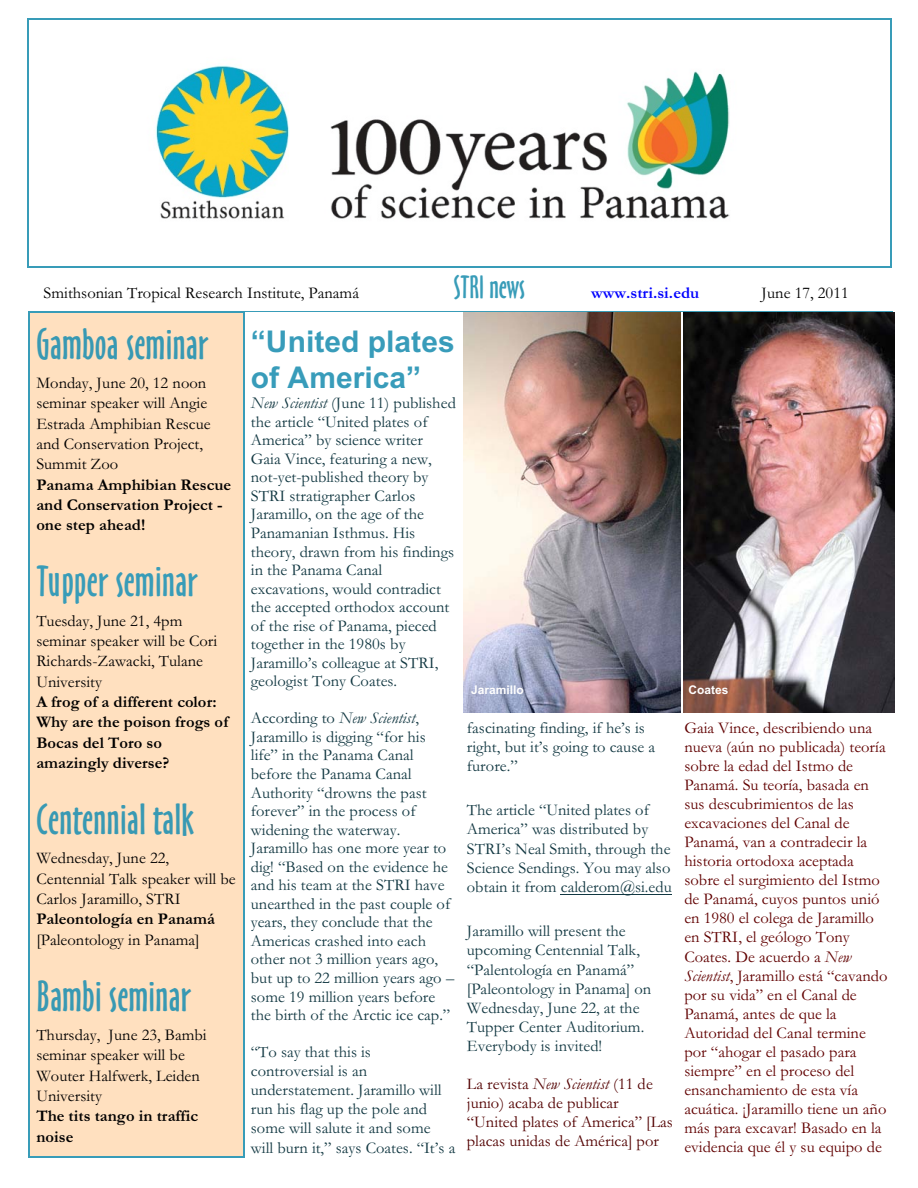
<style>
.page{position:relative;width:918px;height:1188px;background:#fff}
.page>*{position:absolute;margin:0;border:0;box-sizing:border-box;transform-origin:0 0}
.t1{font:40.5px "Oz Handicraft BT";letter-spacing:.01em;color:#3899b3}
.t2{font:40.5px "Oz Handicraft BT";letter-spacing:.01em;color:#389cb8}
.t3{font:700 30px/35.1px "Arial";color:#389cba}
.t4{font:30px "Oz Handicraft BT";color:#389cb8}
.t5{font:16.5px/18.6px "Garamond";color:#123842}
.t6{font:16.5px/19px "Garamond";color:#610000}
.t7{font:16.5px/20.4px "Garamond";color:#000}
.t8{font:700 16.5px/20.4px "Garamond";color:#000}
.t9{font:16.5px/19px "Garamond";color:#520000}
.t10{font:700 16.5px "Garamond";color:#00f}
.t11{font:700 12px "Arial";color:#fff}
.s1{font-style:italic}
</style>
<div class="page">
<div style="left:28px;top:311px;width:216px;height:847px;background:#ffe0bf"></div>
<hr style="left:28px;top:311px;width:2px;height:847px;background:#389cb8">
<hr style="left:243px;top:311px;width:1px;height:847px;background:#389cb8">
<hr style="left:28px;top:311px;width:216px;height:1px;background:#389cb8">
<hr style="left:28px;top:1157px;width:216px;height:1px;background:#389cb8">
<hr style="left:27px;top:19px;width:1px;height:248px;background:#389cb8">
<hr style="left:890px;top:19px;width:2px;height:248px;background:#389cb8">
<hr style="left:27px;top:19px;width:864px;height:1px;background:#389cb8">
<hr style="left:27px;top:266px;width:864px;height:2px;background:#389cb8">
<img style="left:684px;top:312px;width:210px;height:401px">
<img style="left:463px;top:312px;width:217px;height:400px">
<hr style="left:561px;top:894px;width:111px;height:1px;background:#123842">
<hr style="left:244px;top:311px;width:649px;height:1px;background:#389cb8">
<img style="left:155px;top:65px;width:575px;height:154px">
<p class="t7" style="left:43px;top:285px;width:317px">Smithsonian Tropical Research Institute, Panamá</p>
<h2 class="t4" style="left:454px;top:275px;width:73px">STRI news</h2>
<p class="t10" style="left:591px;top:287px;width:109px">www.stri.si.edu</p>
<p class="t7" style="left:762px;top:285px;width:89px">June 17, 2011</p>
<h1 class="t1" style="left:36px;top:328px;width:173px">Gamboa seminar</h1>
<p class="t7" style="left:36px;top:374px;width:176px">Monday, June 20, 12 noon seminar speaker will Angie<br>Estrada Amphibian Rescue and Conservation Project,<br>Summit Zoo</p>
<p class="t8" style="left:36px;top:476px;width:197px">Panama Amphibian Rescue and Conservation Project - one step ahead!</p>
<h1 class="t2" style="left:36px;top:566px;width:163px">Tupper seminar</h1>
<p class="t7" style="left:36px;top:612px;width:182px">Tuesday, June 21, 4pm seminar speaker will be Cori<br>Richards-Zawacki, Tulane<br>University</p>
<p class="t8" style="left:36px;top:694px;width:193px">A frog of a different color:<br>Why are the poison frogs of<br>Bocas del Toro so amazingly diverse?</p>
<h1 class="t1" style="left:36px;top:803px;width:159px">Centennial talk</h1>
<p class="t7" style="left:36px;top:850px;width:201px">Wednesday, June 22,<br>Centennial Talk speaker will be<br>Carlos Jaramillo, STRI</p>
<p class="t8" style="left:36px;top:911px;width:180px">Paleontología en Panamá</p>
<p class="t7" style="left:36px;top:931px;width:165px">[Paleontology in Panama]</p>
<h1 class="t1" style="left:36px;top:980px;width:156px">Bambi seminar</h1>
<p class="t7" style="left:36px;top:1027px;width:172px">Thursday, June 23, Bambi seminar speaker will be<br>Wouter Halfwerk, Leiden<br>University</p>
<p class="t8" style="left:36px;top:1108px;width:163px">The tits tango in traffic noise</p>
<h2 class="t3" style="left:251px;top:327px;width:205px">“United plates of America”</h2>
<p class="t5" style="left:251px;top:396px;width:206px"><span class="s1">New Scientist</span> (June 11) published the article “United plates of<br>America” by science writer<br>Gaia Vince, featuring a new, not-yet-published theory by<br>STRI stratigrapher Carlos<br>Jaramillo, on the age of the<br>Panamanian Isthmus. His theory, drawn from his findings in the Panama Canal excavations, would contradict the accepted orthodox account of the rise of Panama, pieced together in the 1980s by<br>Jaramillo’s colleague at STRI, geologist Tony Coates.</p>
<p class="t5" style="left:251px;top:711px;width:205px">According to <span class="s1">New Scientist</span>,<br>Jaramillo is digging “for his life” in the Panama Canal before the Panama Canal<br>Authority “drowns the past forever” in the process of widening the waterway.<br>Jaramillo has one more year to dig! “Based on the evidence he and his team at the STRI have unearthed in the past couple of years, they conclude that the<br>Americas crashed into each other not 3 million years ago, but up to 22 million years ago – some 19 million years before the birth of the Arctic ice cap.”</p>
<p class="t5" style="left:251px;top:1044px;width:206px;line-height:19px">“To say that this is controversial is an understatement. Jaramillo will run his flag up the pole and some will salute it and some will burn it,” says Coates. “It’s a</p>
<p class="t11" style="left:471px;top:686px;width:54px">Jaramillo</p>
<p class="t5" style="left:467px;top:720px;width:190px;line-height:19px">fascinating finding, if he’s is right, but it’s going to cause a furore.”</p>
<p class="t5" style="left:467px;top:803px;width:206px;line-height:19px">The article “United plates of<br>America” was distributed by<br>STRI’s Neal Smith, through the<br>Science Sendings. You may also obtain it from calderom@si.edu</p>
<p class="t5" style="left:467px;top:924px;width:186px;line-height:19px">Jaramillo will present the upcoming Centennial Talk, “Palentología en Panamá” [Paleontology in Panama] on<br>Wednesday, June 22, at the<br>Tupper Center Auditorium.<br>Everybody is invited!</p>
<p class="t9" style="left:467px;top:1076px;width:207px">La revista <span class="s1">New Scientist</span> (11 de junio) acaba de publicar “United plates of America” [Las placas unidas de América] por</p>
<p class="t11" style="left:689px;top:686px;width:41px">Coates</p>
<p class="t6" style="left:684px;top:720px;width:205px">Gaia Vince, describiendo una nueva (aún no publicada) teoría sobre la edad del Istmo de<br>Panamá. Su teoría, basada en sus descubrimientos de las excavaciones del Canal de<br>Panamá, van a contradecir la historia ortodoxa aceptada sobre el surgimiento del Istmo de Panamá, cuyos puntos unió en 1980 el colega de Jaramillo en STRI, el geólogo Tony<br>Coates. De acuerdo a <span class="s1">New<br>Scientist</span>, Jaramillo está “cavando por su vida” en el Canal de<br>Panamá, antes de que la<br>Autoridad del Canal termine por “ahogar el pasado para siempre” en el proceso del ensanchamiento de esta vía acuática. ¡Jaramillo tiene un año más para excavar! Basado en la evidencia que él y su equipo de</p>
</div>
